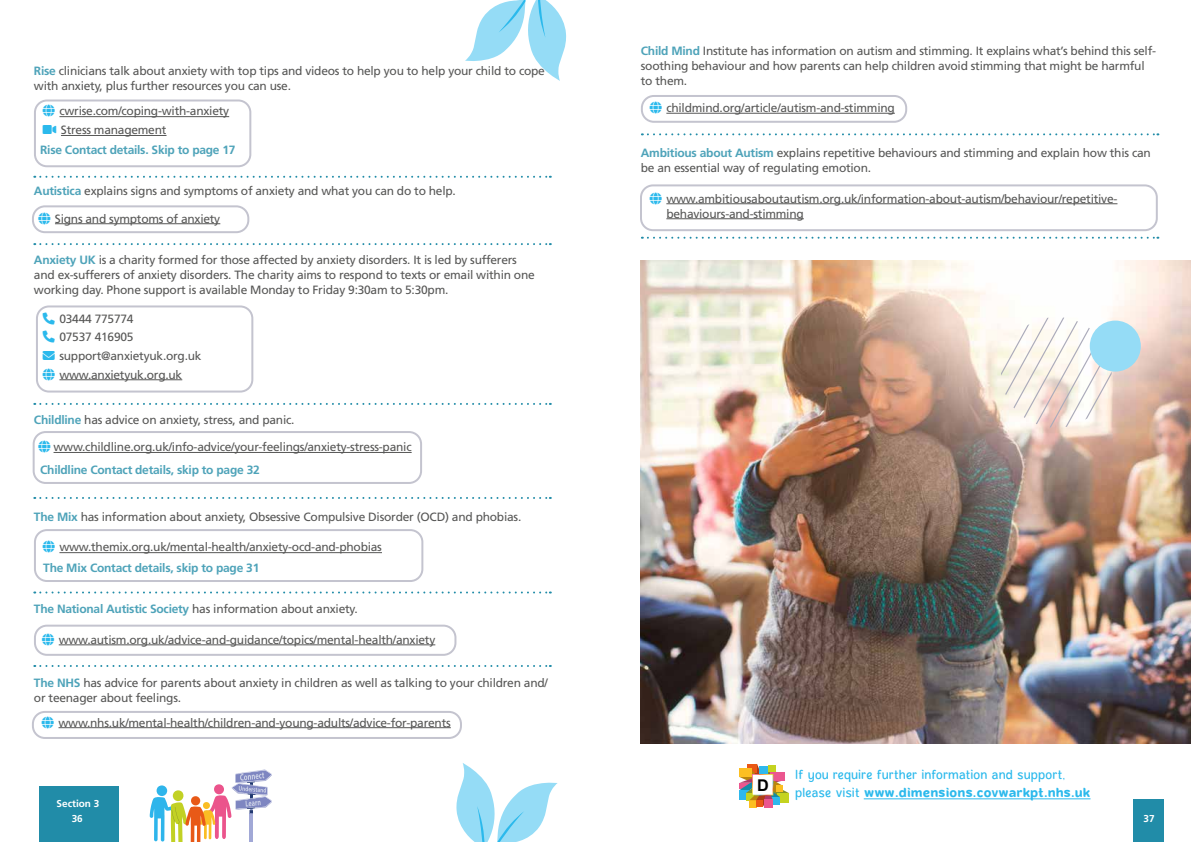
<style>
.page{position:relative;width:1191px;height:842px;background:#fff}
.page>*{position:absolute;margin:0;border:0;box-sizing:border-box;transform-origin:0 0}
.t1{font:700 16.2px "Arial";color:#000}
.t2{font:15.5px/18.6px "Banda Niera";letter-spacing:-.01em;color:#2bb9ec}
.t3{font:12px/15px "Frutiger";letter-spacing:-.02em;color:#575756}
.t4{font:700 12px/19.8px "Frutiger";letter-spacing:-.02em;color:#4ea3b9}
.t5{font:700 10px/14.8px "Frutiger";color:#fff;text-align:center}
.s1{font-weight:700;color:#4ea3b9}
.s2{color:#2bb9ec}
.s3{font-weight:400;color:#575756}
.s4{font-weight:700}
</style>
<div class="page">
<div style="left:39px;top:787px;width:80px;height:55px;background:#218ca8"></div>
<svg style="left:465px;top:0;width:101px;height:81px"></svg>
<svg style="left:456px;top:763px;width:101px;height:79px"></svg>
<div style="left:1133px;top:799px;width:30px;height:43px;background:#218ca8"></div>
<svg style="left:34px;top:176px;width:517px;height:2px"></svg>
<svg style="left:642px;top:133px;width:516px;height:2px"></svg>
<svg style="left:642px;top:237px;width:516px;height:2px"></svg>
<svg style="left:34px;top:243px;width:517px;height:2px"></svg>
<svg style="left:34px;top:403px;width:517px;height:2px"></svg>
<svg style="left:34px;top:497px;width:517px;height:2px"></svg>
<svg style="left:34px;top:591px;width:517px;height:2px"></svg>
<svg style="left:34px;top:665px;width:517px;height:2px"></svg>
<img style="left:641px;top:261px;width:550px;height:482px">
<hr style="left:666px;top:113px;width:229px;height:1px;background:#575756">
<hr style="left:666px;top:203px;width:451px;height:1px;background:#575756">
<hr style="left:666px;top:218px;width:138px;height:1px;background:#575756">
<img style="left:235px;top:770px;width:37px;height:12px">
<img style="left:232px;top:783px;width:35px;height:12px">
<img style="left:235px;top:797px;width:37px;height:12px">
<hr style="left:250px;top:813px;width:3px;height:29px;background:#a1a8d6">
<svg style="left:239px;top:772px;width:27px;height:42px"></svg>
<div style="left:157px;top:785px;width:10px;height:11px;background:#2eb5eb;border-radius:50%"></div>
<div style="left:173px;top:790px;width:10px;height:11px;background:#c2d124;border-radius:50%"></div>
<div style="left:214px;top:784px;width:10px;height:10px;background:#eb548c;border-radius:50%"></div>
<svg style="left:150px;top:795px;width:81px;height:47px"></svg>
<div style="left:191px;top:796px;width:9px;height:9px;background:#e85917;border-radius:50%"></div>
<svg style="left:1001px;top:317px;width:110px;height:110px"></svg>
<div style="left:1089px;top:321px;width:51px;height:51px;background:#95dcf6;border-radius:50%"></div>
<div style="left:34px;top:99px;width:217px;height:68px;border:2px solid #c4c4cf;border-radius:12px"></div>
<div style="left:32px;top:205px;width:217px;height:28px;border:2px solid #c4c4cf;border-radius:12px"></div>
<div style="left:641px;top:95px;width:266px;height:28px;border:2px solid #c4c4cf;border-radius:12px"></div>
<div style="left:640px;top:184px;width:517px;height:47px;border:2px solid #c4c4cf;border-radius:12px"></div>
<div style="left:33px;top:431px;width:389px;height:53px;border:2px solid #c4c4cf;border-radius:12px"></div>
<div style="left:34px;top:529px;width:389px;height:53px;border:2px solid #c4c4cf;border-radius:12px"></div>
<div style="left:34px;top:625px;width:422px;height:31px;border:2px solid #c4c4cf;border-radius:12px"></div>
<div style="left:32px;top:711px;width:430px;height:28px;border:2px solid #c4c4cf;border-radius:12px"></div>
<div style="left:36px;top:305px;width:217px;height:88px;border:2px solid #c4c4cf;border-radius:12px"></div>
<hr style="left:863px;top:798px;width:227px;height:1px;background:#2bb9ec">
<div style="left:749px;top:800px;width:8px;height:7px;background:#fcbf22"></div>
<div style="left:764px;top:799px;width:8px;height:8px;background:#eb568f"></div>
<svg style="left:739px;top:764px;width:50px;height:42px"></svg>
<hr style="left:59px;top:116px;width:170px;height:1px;background:#575756">
<hr style="left:61px;top:135px;width:105px;height:1px;background:#575756">
<hr style="left:55px;top:223px;width:165px;height:1px;background:#575756">
<hr style="left:59px;top:379px;width:123px;height:1px;background:#575756">
<hr style="left:54px;top:452px;width:358px;height:1px;background:#575756">
<hr style="left:59px;top:552px;width:323px;height:1px;background:#575756">
<hr style="left:59px;top:644px;width:376px;height:1px;background:#575756">
<hr style="left:58px;top:727px;width:393px;height:1px;background:#575756">
<p class="t3" style="left:34px;top:64px;width:512px"><span class="s1">Rise</span> clinicians talk about anxiety with top tips and videos to help you to help your child to cope with anxiety, plus further resources you can use.</p>
<p class="t3" style="left:43px;top:104px;width:188px"><span class="s2">●□</span> cwrise.com/coping-with-anxiety</p>
<p class="t4" style="left:40px;top:120px;width:197px"><span class="s2">❖□</span> <span class="s3">Stress management<br></span>Rise Contact details. Skip to page 17</p>
<p class="t3" style="left:34px;top:184px;width:423px"><span class="s1">Autistica</span> explains signs and symptoms of anxiety and what you can do to help.</p>
<p class="t3" style="left:38px;top:211px;width:183px"><span class="s2">●□</span> Signs and symptoms of anxiety</p>
<p class="t3" style="left:34px;top:252px;width:502px"><span class="s1">Anxiety UK</span> is a charity formed for those affected by anxiety disorders. It is led by sufferers and ex-sufferers of anxiety disorders. The charity aims to respond to texts or email within one working day. Phone support is available Monday to Friday 9:30am to 5:30pm.</p>
<p class="t3" style="left:43px;top:311px;width:92px"><span class="s2">□■</span> 03444 775774</p>
<p class="t3" style="left:43px;top:329px;width:92px"><span class="s2">□■</span> 07537 416905</p>
<p class="t3" style="left:43px;top:348px;width:160px"><span class="s2">■❖●□</span> support@anxietyuk.org.uk</p>
<p class="t3" style="left:43px;top:367px;width:141px"><span class="s2">●□</span> www.anxietyuk.org.uk</p>
<p class="t3" style="left:34px;top:412px;width:262px"><span class="s1">Childline</span> has advice on anxiety, stress, and panic.</p>
<p class="t3" style="left:38px;top:436px;width:375px;line-height:22.7px"><span class="s2">●□</span> www.childline.org.uk/info-advice/your-feelings/anxiety-stress-panic<br><span class="s1">Childline Contact details, skip to page 32</span></p>
<p class="t3" style="left:34px;top:509px;width:489px"><span class="s1">The Mix</span> has information about anxiety, Obsessive Compulsive Disorder (OCD) and phobias.</p>
<p class="t3" style="left:43px;top:537px;width:340px;line-height:20.7px"><span class="s2">●□</span> www.themix.org.uk/mental-health/anxiety-ocd-and-phobias<br><span class="s1">The Mix Contact details, skip to page 31</span></p>
<p class="t3" style="left:34px;top:602px;width:325px"><span class="s1">The National Autistic Society</span> has information about anxiety.</p>
<p class="t3" style="left:42px;top:632px;width:394px"><span class="s2">●□</span> www.autism.org.uk/advice-and-guidance/topics/mental-health/anxiety</p>
<p class="t3" style="left:34px;top:675px;width:515px"><span class="s1">The NHS</span> has advice for parents about anxiety in children as well as talking to your children and/ or teenager about feelings.</p>
<p class="t3" style="left:42px;top:715px;width:410px"><span class="s2">●□</span> www.nhs.uk/mental-health/children-and-young-adults/advice-for-parents</p>
<p class="t5" style="left:57px;top:796px;width:44px">Section 3<br>36</p>
<p class="t3" style="left:641px;top:43px;width:517px"><span class="s1">Child Mind</span> Institute has information on autism and stimming. It explains what’s behind this self&shy;soothing behaviour and how parents can help children avoid stimming that might be harmful to them.</p>
<p class="t3" style="left:650px;top:100px;width:246px"><span class="s2">●□</span> childmind.org/article/autism-and-stimming</p>
<p class="t3" style="left:641px;top:146px;width:511px"><span class="s1">Ambitious about Autism</span> explains repetitive behaviours and stimming and explain how this can be an essential way of regulating emotion.</p>
<p class="t3" style="left:666px;top:191px;width:452px;text-indent:-16px"><span class="s2">●□</span> www.ambitiousaboutautism.org.uk/information-about-autism/behaviour/repetitive&shy;behaviours-and-stimming</p>
<h1 class="t1" style="left:757px;top:774px;width:13px">D</h1>
<p class="t2" style="left:795px;top:765px;width:297px">If you require further information and support, please visit <span class="s4">www.dimensions.covwarkpt.nhs.uk</span></p>
<p class="t5" style="left:1143px;top:811px;width:13px">37</p>
</div>
